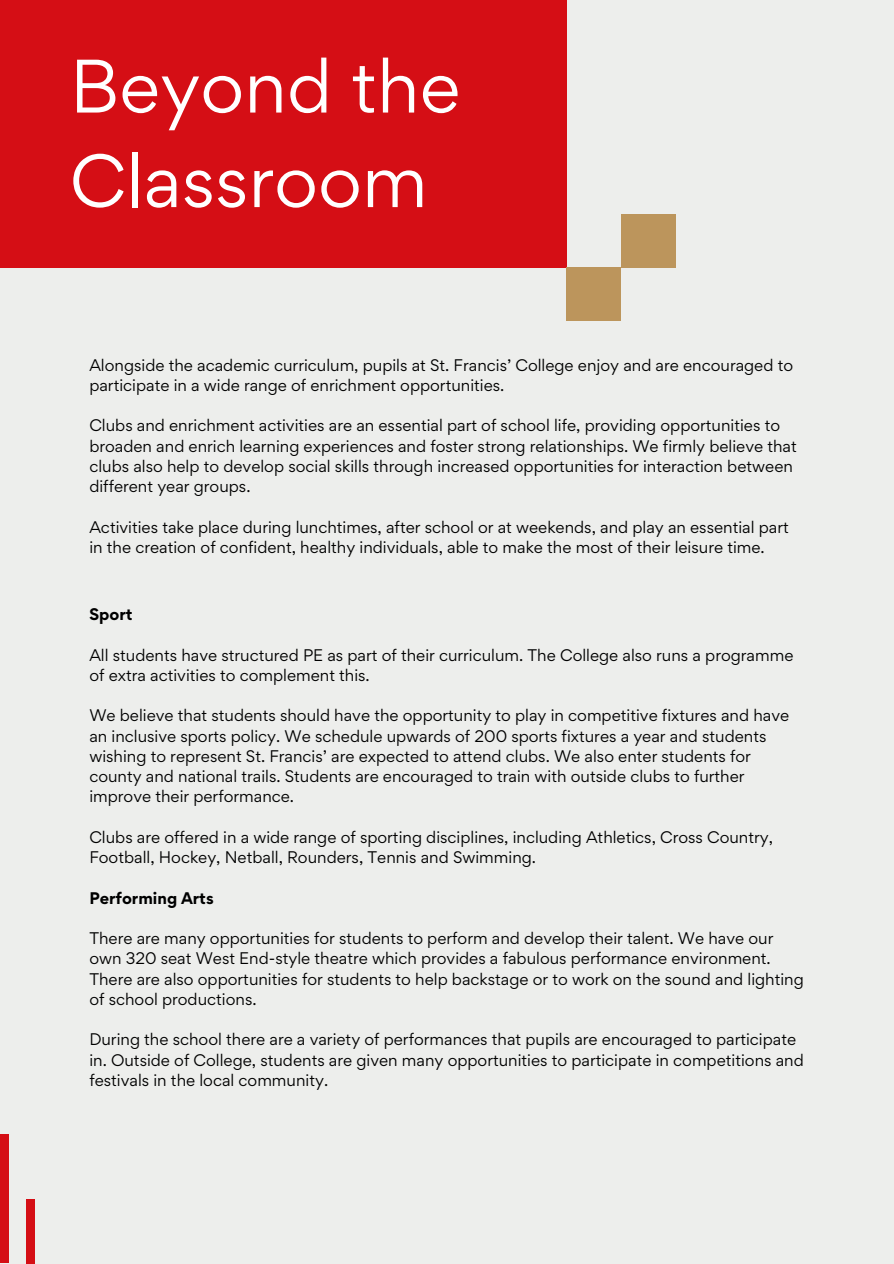
<style>
.page{position:relative;width:894px;height:1264px;background:#fff}
.page>*{position:absolute;margin:0;border:0;box-sizing:border-box;transform-origin:0 0}
.t1{font:67.5px/94.5px "Gordita";color:#fff}
.t2{font:15px/20.2px "Gordita";color:#000}
.t3{font:700 15px "Gordita";color:#000}
</style>
<div class="page">
<div style="left:0;top:0;width:893px;height:1263px;background:#edeeec"></div>
<div style="left:0;top:0;width:566px;height:268px;background:#d50e15"></div>
<div style="left:566px;top:268px;width:55px;height:53px;background:#bc955c"></div>
<div style="left:621px;top:215px;width:54px;height:53px;background:#bc955c"></div>
<div style="left:0;top:1134px;width:9px;height:129px;background:#d50e15"></div>
<div style="left:26px;top:1198px;width:9px;height:65px;background:#d50e15"></div>
<p class="t1" style="left:70px;top:38px;width:392px">Beyond the<br>Classroom</p>
<h1 class="t2" style="left:89px;top:354px;width:705px">Alongside the academic curriculum, pupils at St. Francis’ College enjoy and are encouraged to participate in a wide range of enrichment opportunities.</h1>
<p class="t2" style="left:89px;top:415px;width:708px">Clubs and enrichment activities are an essential part of school life, providing opportunities to broaden and enrich learning experiences and foster strong relationships. We firmly believe that clubs also help to develop social skills through increased opportunities for interaction between different year groups.</p>
<p class="t2" style="left:89px;top:516px;width:700px">Activities take place during lunchtimes, after school or at weekends, and play an essential part in the creation of confident, healthy individuals, able to make the most of their leisure time.</p>
<h2 class="t3" style="left:89px;top:604px;width:45px">Sport</h2>
<p class="t2" style="left:89px;top:644px;width:705px">All students have structured PE as part of their curriculum. The College also runs a programme of extra activities to complement this.</p>
<p class="t2" style="left:89px;top:705px;width:701px">We believe that students should have the opportunity to play in competitive fixtures and have an inclusive sports policy. We schedule upwards of 200 sports fixtures a year and students wishing to represent St. Francis’ are expected to attend clubs. We also enter students for county and national trails. Students are encouraged to train with outside clubs to further improve their performance.</p>
<p class="t2" style="left:89px;top:826px;width:685px">Clubs are offered in a wide range of sporting disciplines, including Athletics, Cross Country,<br>Football, Hockey, Netball, Rounders, Tennis and Swimming.</p>
<h2 class="t3" style="left:89px;top:887px;width:126px">Performing Arts</h2>
<p class="t2" style="left:89px;top:928px;width:715px">There are many opportunities for students to perform and develop their talent. We have our own 320 seat West End-style theatre which provides a fabulous performance environment.<br>There are also opportunities for students to help backstage or to work on the sound and lighting of school productions.</p>
<p class="t2" style="left:89px;top:1029px;width:715px">During the school there are a variety of performances that pupils are encouraged to participate in. Outside of College, students are given many opportunities to participate in competitions and festivals in the local community.</p>
</div>
